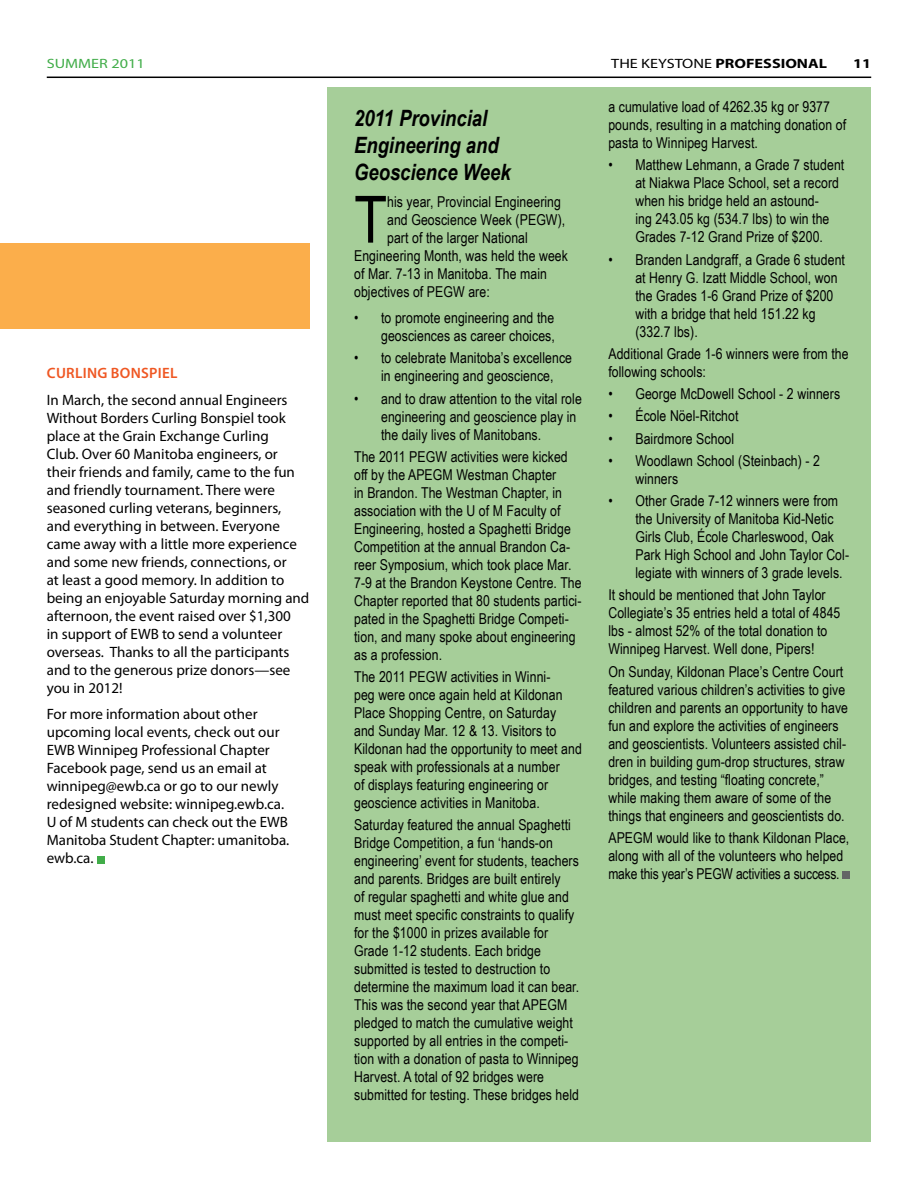
<style>
.page{position:relative;width:918px;height:1188px;background:#fff}
.page>*{position:absolute;margin:0;border:0;box-sizing:border-box;transform-origin:0 0}
.t1{font:65.25px "Arial Narrow";color:#000}
.t2{font:italic 700 22.5px/27px "Arial Narrow";color:#000}
.t3{font:15px/18px "Arial Narrow";letter-spacing:.005em;color:#000}
.t4{font:15px/18px "Myriad Pro";color:#000}
.t5{font:600 15px "Myriad Pro";letter-spacing:.02em;color:#ef5723}
.t6{font:700 13.5px "Myriad Pro";color:#000;scale:1.2 1}
.t7{font:13.5px "Myriad Pro";color:#41ad49;scale:1.2 1}
.s1{font-weight:400}
</style>
<div class="page">
<hr style="left:47px;top:77px;width:824px;height:1px;background:#000">
<div style="left:0;top:243px;width:310px;height:86px;background:#fbae4b"></div>
<div style="left:97px;top:856px;width:7px;height:7px;background:#41ad49"></div>
<div style="left:328px;top:87px;width:543px;height:1054px;background:#a6ce99"></div>
<div style="left:843px;top:872px;width:7px;height:7px;background:#636466"></div>
<p class="t7" style="left:47px;top:56px;width:83px">SUMMER 2011</p>
<p class="t6" style="left:611px;top:55px;width:181px"><span class="s1">THE KEYSTONE</span> PROFESSIONAL</p>
<p class="t6" style="left:853px;top:55px;width:16px">11</p>
<p class="t5" style="left:47px;top:364px;width:132px">CURLING BONSPIEL</p>
<p class="t4" style="left:47px;top:391px;width:264px">In March, the second annual Engineers Without Borders Curling Bonspiel took place at the Grain Exchange Curling<br>Club. Over 60 Manitoba engineers, or their friends and family, came to the fun and friendly tournament. There were seasoned curling veterans, beginners,<br>and everything in between. Everyone came away with a little more experience and some new friends, connections, or<br>at least a good memory. In addition to being an enjoyable Saturday morning and afternoon, the event raised over $1,300<br>in support of EWB to send a volunteer overseas. Thanks to all the participants and to the generous prize donors—see you in 2012!</p>
<p class="t4" style="left:47px;top:705px;width:244px">For more information about other upcoming local events, check out our<br>EWB Winnipeg Professional Chapter<br>Facebook page, send us an email at winnipeg@ewb.ca or go to our newly redesigned website: winnipeg.ewb.ca.<br>U of M students can check out the EWB<br>Manitoba Student Chapter: umanitoba. ewb.ca.</p>
<h2 class="t2" style="left:354px;top:104px;width:158px">2011 Provincial<br>Engineering and<br>Geoscience Week</h2>
<h1 class="t1" style="left:354px;top:172px;width:34px">T</h1>
<p class="t3" style="left:387px;top:192px;width:175px">his year, Provincial Engineering</p>
<p class="t3" style="left:387px;top:210px;width:180px">and Geoscience Week (PEGW),</p>
<p class="t3" style="left:387px;top:228px;width:142px">part of the larger National</p>
<p class="t3" style="left:354px;top:246px;width:215px">Engineering Month, was held the week</p>
<p class="t3" style="left:354px;top:264px;width:195px">of Mar. 7-13 in Manitoba. The main</p>
<p class="t3" style="left:354px;top:282px;width:137px">objectives of PEGW are:</p>
<p class="t3" style="left:354px;top:308px;width:202px;text-align:right">• to promote engineering and the geosciences as career choices,</p>
<p class="t3" style="left:354px;top:349px;width:219px;text-align:center">• to celebrate Manitoba’s excellence in engineering and geoscience,</p>
<p class="t3" style="left:381px;top:389px;width:202px;text-indent:-27px">• and to draw attention to the vital role engineering and geoscience play in the daily lives of Manitobans.</p>
<p class="t3" style="left:354px;top:447px;width:229px">The 2011 PEGW activities were kicked off by the APEGM Westman Chapter<br>in Brandon. The Westman Chapter, in association with the U of M Faculty of Engineering, hosted a Spaghetti Bridge Competition at the annual Brandon Ca&shy;reer Symposium, which took place Mar.<br>7-9 at the Brandon Keystone Centre. The Chapter reported that 80 students partici&shy;pated in the Spaghetti Bridge Competi&shy;tion, and many spoke about engineering as a profession.</p>
<p class="t3" style="left:354px;top:667px;width:229px">The 2011 PEGW activities in Winni-<br>peg were once again held at Kildonan Place Shopping Centre, on Saturday<br>and Sunday Mar. 12 &amp; 13. Visitors to Kildonan had the opportunity to meet and speak with professionals at a number<br>of displays featuring engineering or geoscience activities in Manitoba.</p>
<p class="t3" style="left:354px;top:816px;width:227px">Saturday featured the annual Spaghetti Bridge Competition, a fun ‘hands-on engineering’ event for students, teachers and parents. Bridges are built entirely<br>of regular spaghetti and white glue and must meet specific constraints to qualify for the $1000 in prizes available for Grade 1-12 students. Each bridge submitted is tested to destruction to determine the maximum load it can bear.<br>This was the second year that APEGM pledged to match the cumulative weight supported by all entries in the competi&shy;tion with a donation of pasta to Winnipeg Harvest. A total of 92 bridges were submitted for testing. These bridges held</p>
<p class="t3" style="left:608px;top:97px;width:239px">a cumulative load of 4262.35 kg or 9377 pounds, resulting in a matching donation of pasta to Winnipeg Harvest.</p>
<p class="t3" style="left:635px;top:156px;width:210px;text-indent:-27px">• Matthew Lehmann, a Grade 7 student at Niakwa Place School, set a record when his bridge held an astound-<br>ing 243.05 kg (534.7 lbs) to win the Grades 7-12 Grand Prize of $200.</p>
<p class="t3" style="left:635px;top:250px;width:211px;text-indent:-27px">• Branden Landgraff, a Grade 6 student at Henry G. Izatt Middle School, won the Grades 1-6 Grand Prize of $200 with a bridge that held 151.22 kg (332.7 lbs).</p>
<p class="t3" style="left:608px;top:344px;width:242px">Additional Grade 1-6 winners were from the following schools:</p>
<p class="t3" style="left:608px;top:384px;width:233px">• George McDowell School - 2 winners</p>
<p class="t3" style="left:608px;top:407px;width:132px">• École Nöel-Ritchot</p>
<p class="t3" style="left:608px;top:429px;width:127px">• Bairdmore School</p>
<p class="t3" style="left:635px;top:451px;width:186px;text-indent:-27px">• Woodlawn School (Steinbach) - 2 winners</p>
<p class="t3" style="left:635px;top:491px;width:215px;text-indent:-27px">• Other Grade 7-12 winners were from the University of Manitoba Kid-Netic Girls Club, École Charleswood, Oak Park High School and John Taylor Col&shy;legiate with winners of 3 grade levels.</p>
<p class="t3" style="left:608px;top:586px;width:234px">It should be mentioned that John Taylor Collegiate’s 35 entries held a total of 4845 lbs - almost 52% of the total donation to Winnipeg Harvest. Well done, Pipers!</p>
<p class="t3" style="left:608px;top:662px;width:241px">On Sunday, Kildonan Place’s Centre Court featured various children’s activities to give children and parents an opportunity to have fun and explore the activities of engineers and geoscientists. Volunteers assisted chil&shy;dren in building gum-drop structures, straw bridges, and testing “floating concrete,” while making them aware of some of the things that engineers and geoscientists do.</p>
<p class="t3" style="left:608px;top:828px;width:242px">APEGM would like to thank Kildonan Place, along with all of the volunteers who helped make this year’s PEGW activities a success.</p>
</div>
